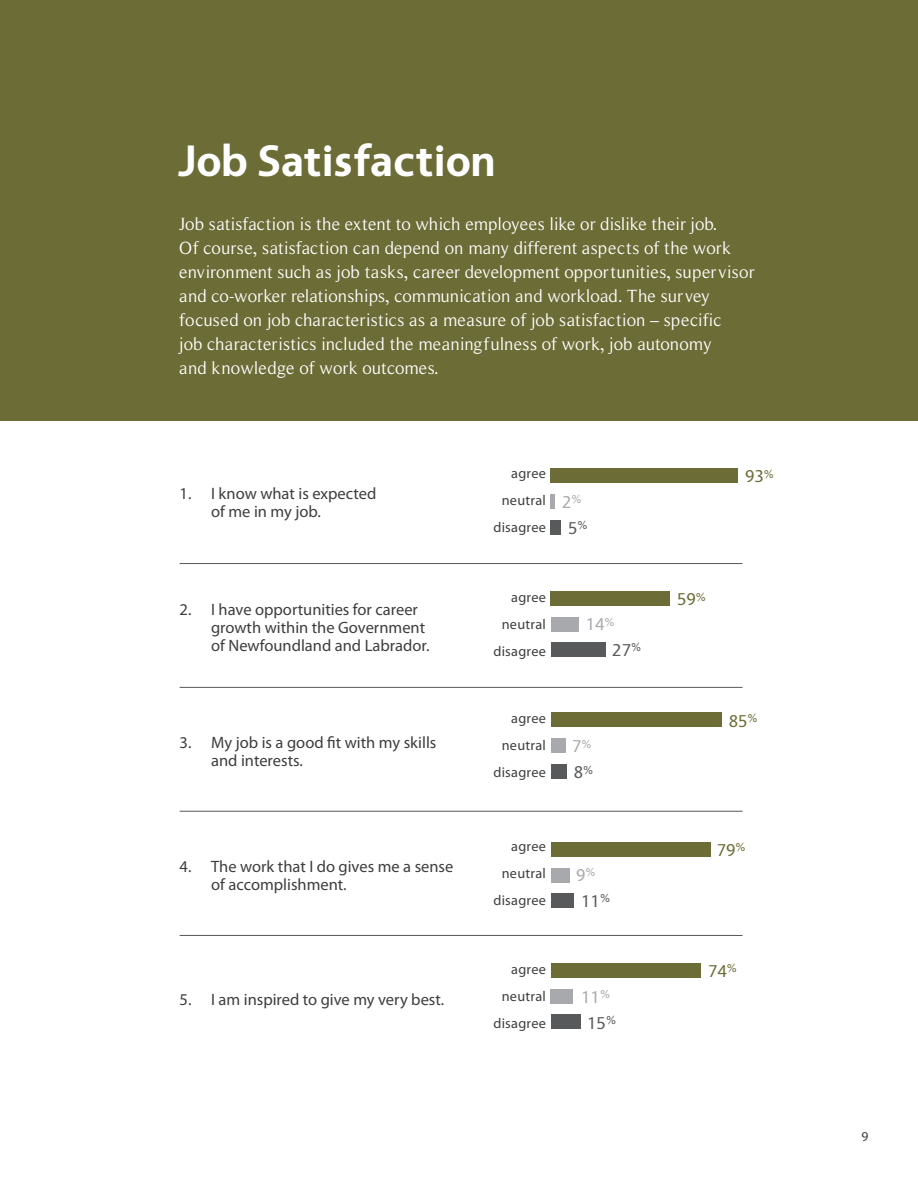
<style>
.page{position:relative;width:918px;height:1188px;background:#fff}
.page>*{position:absolute;margin:0;border:0;box-sizing:border-box;transform-origin:0 0}
.t1{font:700 45px "Vegur";color:#fff}
.t2{font:18px/24px "Roman Serif";color:#fff}
.t3{font:18px/26px "Vegur";color:#a7a9ac;text-align:center}
.t4{font:18px "Vegur";color:#6c6c36}
.t5{font:18px/26px "Vegur";color:#58595b}
.t6{font:16.5px/18px "Myriad Pro";color:#3e3e3f}
.t7{font:14.25px/27px "Myriad Pro";letter-spacing:.02em;color:#3e3e3f;text-align:right}
.t8{font:13.5px "Vegur";color:#3e3e3f}
.s1{color:#58595b}
.s2{color:#a7a9ac}
</style>
<div class="page">
<div style="left:0;top:0;width:918px;height:421px;background:#6c6c36"></div>
<hr style="left:180px;top:563px;width:563px;height:1px;background:#57585a">
<hr style="left:180px;top:687px;width:563px;height:1px;background:#57585a">
<hr style="left:180px;top:811px;width:563px;height:1px;background:#57585a">
<hr style="left:180px;top:935px;width:563px;height:1px;background:#57585a">
<div style="left:551px;top:520px;width:10px;height:15px;background:#58595b"></div>
<hr style="left:551px;top:494px;width:4px;height:15px;background:#a7a9ac">
<div style="left:551px;top:469px;width:187px;height:14px;background:#6c6c36"></div>
<div style="left:551px;top:642px;width:55px;height:15px;background:#58595b"></div>
<div style="left:551px;top:617px;width:28px;height:14px;background:#a7a9ac"></div>
<div style="left:551px;top:591px;width:119px;height:15px;background:#6c6c36"></div>
<div style="left:551px;top:764px;width:16px;height:15px;background:#58595b"></div>
<div style="left:551px;top:738px;width:14px;height:15px;background:#a7a9ac"></div>
<div style="left:551px;top:713px;width:171px;height:14px;background:#6c6c36"></div>
<div style="left:551px;top:893px;width:23px;height:15px;background:#58595b"></div>
<div style="left:551px;top:868px;width:19px;height:14px;background:#a7a9ac"></div>
<div style="left:551px;top:842px;width:160px;height:15px;background:#6c6c36"></div>
<div style="left:551px;top:1015px;width:29px;height:14px;background:#58595b"></div>
<div style="left:551px;top:989px;width:22px;height:15px;background:#a7a9ac"></div>
<div style="left:551px;top:963px;width:150px;height:15px;background:#6c6c36"></div>
<h1 class="t1" style="left:179px;top:142px;width:318px">Job Satisfaction</h1>
<p class="t2" style="left:179px;top:212px;width:577px">Job satisfaction is the extent to which employees like or dislike their job.<br>Of course, satisfaction can depend on many different aspects of the work environment such as job tasks, career development opportunities, supervisor and co-worker relationships, communication and workload. The survey focused on job characteristics as a measure of job satisfaction – specific<br>job characteristics included the meaningfulness of work, job autonomy<br>and knowledge of work outcomes.</p>
<p class="t6" style="left:211px;top:484px;width:167px;text-indent:-31px">1. I know what is expected of me in my job.</p>
<p class="t7" style="left:493px;top:460px;width:54px">agree neutral disagree</p>
<p class="t3" style="left:562px;top:490px;width:27px">2<sup>%<br></sup><span class="s1">5</span><sup>%</sup></p>
<p class="t6" style="left:211px;top:600px;width:220px;text-indent:-31px">2. I have opportunities for career growth within the Government of Newfoundland and Labrador.</p>
<p class="t7" style="left:493px;top:583px;width:54px">agree neutral disagree</p>
<p class="t6" style="left:211px;top:733px;width:227px;text-indent:-31px">3. My job is a good fit with my skills and interests.</p>
<p class="t7" style="left:493px;top:704px;width:54px">agree neutral disagree</p>
<p class="t3" style="left:612px;top:613px;width:30px;line-height:25.3px;text-align:left;text-indent:-27px">14<sup>%<br></sup><span class="s1">27</span><sup>%</sup></p>
<p class="t3" style="left:572px;top:735px;width:22px;text-align:left">7<sup>%<br></sup><span class="s1">8</span><sup>%</sup></p>
<p class="t6" style="left:211px;top:857px;width:244px;text-indent:-31px">4. The work that I do gives me a sense of accomplishment.</p>
<p class="t6" style="left:180px;top:991px;width:266px">5. I am inspired to give my very best.</p>
<p class="t7" style="left:493px;top:833px;width:54px">agree neutral disagree</p>
<p class="t7" style="left:493px;top:956px;width:54px">agree neutral disagree</p>
<p class="t5" style="left:576px;top:863px;width:35px"><span class="s2">9</span><sup>%<br></sup>11<sup>%</sup></p>
<p class="t3" style="left:581px;top:985px;width:36px">11<sup>%<br></sup><span class="s1">15</span><sup>%</sup></p>
<p class="t4" style="left:745px;top:469px;width:30px">93<sup>%</sup></p>
<p class="t4" style="left:677px;top:592px;width:30px">59<sup>%</sup></p>
<p class="t4" style="left:729px;top:713px;width:30px">85<sup>%</sup></p>
<p class="t4" style="left:717px;top:842px;width:30px">79<sup>%</sup></p>
<p class="t4" style="left:708px;top:963px;width:30px">74<sup>%</sup></p>
<p class="t8" style="left:861px;top:1131px;width:9px">9</p>
</div>
